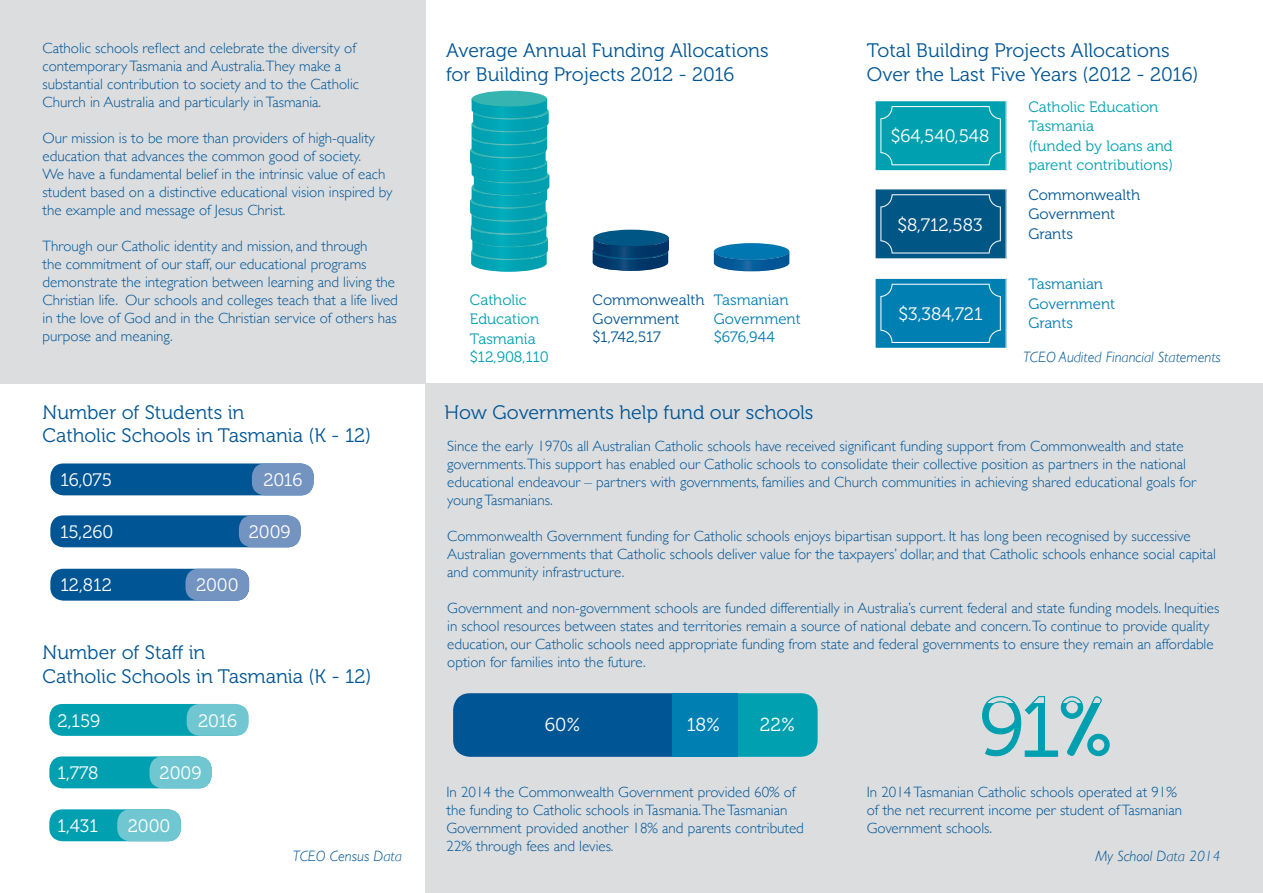
<style>
.page{position:relative;width:1263px;height:893px;background:#fff}
.page>*{position:absolute;margin:0;border:0;box-sizing:border-box;transform-origin:0 0}
.t1{font:19.5px/23.4px "Museo 300";color:#005595}
.t2{font:18.75px "Museo 300";color:#fff}
.t3{font:18px "Museo 300";color:#fff}
.t4{font:300 15px/18px "Gill Sans";color:#005595}
.t5{font:15px/19.5px "Museo 300";color:#00a0b0}
.t6{font:italic 300 15px "Gill Sans";color:#005595}
.t7{font:15px "Museo 300";color:#005595}
.t8{font:15px "Museo 300";color:#007fb2}
</style>
<div class="page">
<div style="left:472px;top:91px;width:75px;height:17px;background:#35b4b1;border-radius:50%"></div>
<svg style="left:470px;top:98px;width:80px;height:173px"></svg>
<img style="left:477px;top:259px;width:53px;height:13px">
<img style="left:475px;top:235px;width:57px;height:12px">
<img style="left:476px;top:243px;width:55px;height:16px">
<img style="left:475px;top:209px;width:57px;height:26px">
<img style="left:475px;top:216px;width:57px;height:6px">
<img style="left:475px;top:184px;width:57px;height:25px">
<img style="left:475px;top:189px;width:57px;height:2px">
<img style="left:475px;top:191px;width:57px;height:16px">
<img style="left:475px;top:182px;width:57px;height:2px">
<img style="left:475px;top:170px;width:57px;height:12px">
<img style="left:475px;top:128px;width:1px;height:13px">
<img style="left:475px;top:157px;width:57px;height:13px">
<img style="left:476px;top:115px;width:56px;height:26px">
<img style="left:475px;top:141px;width:57px;height:16px">
<img style="left:476px;top:105px;width:55px;height:28px">
<img style="left:477px;top:114px;width:54px;height:6px">
<img style="left:488px;top:105px;width:25px;height:2px">
<div style="left:714px;top:243px;width:75px;height:17px;background:#0077b1;border-radius:50%"></div>
<svg style="left:713px;top:251px;width:76px;height:18px"></svg>
<img style="left:720px;top:260px;width:57px;height:11px">
<div style="left:593px;top:230px;width:76px;height:16px;background:#005684;border-radius:50%"></div>
<svg style="left:592px;top:237px;width:77px;height:33px"></svg>
<img style="left:596px;top:255px;width:57px;height:16px">
<img style="left:597px;top:245px;width:56px;height:13px">
<div style="left:425px;top:384px;width:838px;height:509px;background:#dcdddf"></div>
<div style="left:453px;top:693px;width:219px;height:64px;background:#005595"></div>
<svg style="left:737px;top:693px;width:81px;height:64px;background:#07a1b1"></svg>
<div style="left:672px;top:693px;width:65px;height:64px;background:#007fb2"></div>
<div style="left:0;top:0;width:425px;height:384px;background:#dcdddf"></div>
<div style="left:50px;top:569px;width:199px;height:32px;background:#005595;border-radius:13px"></div>
<div style="left:185px;top:569px;width:64px;height:32px;background:#7393c1;border-radius:13px"></div>
<div style="left:50px;top:515px;width:250px;height:32px;background:#005595;border-radius:13px"></div>
<div style="left:239px;top:515px;width:62px;height:32px;background:#7393c1;border-radius:13px"></div>
<div style="left:50px;top:463px;width:263px;height:32px;background:#005595;border-radius:13px"></div>
<div style="left:252px;top:463px;width:62px;height:32px;background:#7393c1;border-radius:13px"></div>
<div style="left:49px;top:809px;width:132px;height:32px;background:#00a0b0;border-radius:13px"></div>
<div style="left:117px;top:809px;width:64px;height:32px;background:#71c7d1;border-radius:13px"></div>
<div style="left:49px;top:756px;width:163px;height:32px;background:#00a0b0;border-radius:13px"></div>
<div style="left:150px;top:756px;width:62px;height:32px;background:#71c7d1;border-radius:13px"></div>
<div style="left:49px;top:704px;width:197px;height:32px;background:#00a0b0;border-radius:13px"></div>
<div style="left:187px;top:704px;width:62px;height:32px;background:#71c7d1;border-radius:13px"></div>
<svg style="left:875px;top:101px;width:132px;height:70px;background:#10a6b5"></svg>
<svg style="left:875px;top:189px;width:132px;height:70px;background:#10608b"></svg>
<svg style="left:875px;top:278px;width:132px;height:70px;background:#1087b6"></svg>
<svg style="left:982px;top:696px;width:128px;height:61px"></svg>
<p class="t4" style="left:43px;top:38px;width:318px">Catholic schools reflect and celebrate the diversity of contemporary Tasmania and Australia.They make a substantial contribution to society and to the Catholic Church in Australia and particularly in Tasmania.</p>
<p class="t4" style="left:43px;top:128px;width:351px">Our mission is to be more than providers of high-quality education that advances the common good of society.<br>We have a fundamental belief in the intrinsic value of each student based on a distinctive educational vision inspired by the example and message of Jesus Christ.</p>
<p class="t4" style="left:43px;top:236px;width:357px">Through our Catholic identity and mission, and through<br>the commitment of our staff, our educational programs demonstrate the integration between learning and living the Christian life. Our schools and colleges teach that a life lived in the love of God and in the Christian service of others has purpose and meaning.</p>
<p class="t1" style="left:43px;top:401px;width:203px">Number of Students in</p>
<p class="t1" style="left:43px;top:424px;width:330px">Catholic Schools in Tasmania (K - 12)</p>
<p class="t3" style="left:60px;top:470px;width:53px">16,075</p>
<p class="t3" style="left:263px;top:470px;width:41px">2016</p>
<p class="t3" style="left:60px;top:522px;width:55px">15,260</p>
<p class="t3" style="left:249px;top:522px;width:43px">2009</p>
<p class="t3" style="left:60px;top:575px;width:53px">12,812</p>
<p class="t3" style="left:196px;top:575px;width:44px">2000</p>
<p class="t1" style="left:43px;top:641px;width:164px">Number of Staff in</p>
<p class="t1" style="left:43px;top:665px;width:330px">Catholic Schools in Tasmania (K - 12)</p>
<p class="t3" style="left:198px;top:711px;width:41px">2016</p>
<p class="t3" style="left:58px;top:711px;width:44px">2,159</p>
<p class="t3" style="left:58px;top:763px;width:42px">1,778</p>
<p class="t3" style="left:160px;top:763px;width:43px">2009</p>
<p class="t3" style="left:58px;top:816px;width:42px">1,431</p>
<p class="t3" style="left:128px;top:816px;width:44px">2000</p>
<p class="t6" style="left:293px;top:848px;width:111px">TCEO Census Data</p>
<p class="t1" style="left:446px;top:39px;width:324px">Average Annual Funding Allocations for Building Projects 2012 - 2016</p>
<p class="t1" style="left:867px;top:39px;width:333px">Total Building Projects Allocations<br>Over the Last Five Years (2012 - 2016)</p>
<p class="t3" style="left:891px;top:127px;width:100px">$64,540,548</p>
<p class="t3" style="left:897px;top:215px;width:87px">$8,712,583</p>
<p class="t5" style="left:1028px;top:97px;width:131px">Catholic Education<br>Tasmania</p>
<p class="t5" style="left:1028px;top:136px;width:146px">(funded by loans and parent contributions)</p>
<p class="t7" style="left:1028px;top:186px;width:113px">Commonwealth</p>
<p class="t7" style="left:1028px;top:206px;width:88px">Government</p>
<p class="t7" style="left:1028px;top:225px;width:46px">Grants</p>
<p class="t8" style="left:1028px;top:276px;width:76px">Tasmanian</p>
<p class="t8" style="left:1028px;top:295px;width:88px">Government</p>
<p class="t8" style="left:1028px;top:315px;width:46px">Grants</p>
<p class="t5" style="left:470px;top:290px;width:71px">Catholic<br>Education<br>Tasmania</p>
<p class="t5" style="left:470px;top:347px;width:80px">$12,908,110</p>
<p class="t6" style="left:1023px;top:348px;width:199px">TCEO Audited Financial Statements</p>
<p class="t7" style="left:593px;top:292px;width:113px">Commonwealth</p>
<p class="t7" style="left:593px;top:311px;width:88px">Government</p>
<p class="t7" style="left:593px;top:329px;width:70px">$1,742,517</p>
<p class="t8" style="left:714px;top:292px;width:76px">Tasmanian</p>
<p class="t8" style="left:714px;top:311px;width:88px">Government</p>
<p class="t8" style="left:714px;top:329px;width:63px">$676,944</p>
<p class="t3" style="left:898px;top:304px;width:86px">$3,384,721</p>
<p class="t1" style="left:445px;top:401px;width:370px">How Governments help fund our schools</p>
<p class="t4" style="left:447px;top:436px;width:750px">Since the early 1970s all Australian Catholic schools have received significant funding support from Commonwealth and state governments.This support has enabled our Catholic schools to consolidate their collective position as partners in the national educational endeavour – partners with governments, families and Church communities in achieving shared educational goals for young Tasmanians.</p>
<p class="t4" style="left:447px;top:526px;width:770px">Commonwealth Government funding for Catholic schools enjoys bipartisan support. It has long been recognised by successive<br>Australian governments that Catholic schools deliver value for the taxpayers’ dollar, and that Catholic schools enhance social capital and community infrastructure.</p>
<p class="t4" style="left:447px;top:598px;width:774px">Government and non-government schools are funded differentially in Australia’s current federal and state funding models. Inequities in school resources between states and territories remain a source of national debate and concern.To continue to provide quality education, our Catholic schools need appropriate funding from state and federal governments to ensure they remain an affordable option for families into the future.</p>
<p class="t2" style="left:545px;top:715px;width:37px">60%</p>
<p class="t2" style="left:687px;top:715px;width:35px">18%</p>
<p class="t2" style="left:760px;top:715px;width:37px">22%</p>
<p class="t4" style="left:446px;top:782px;width:359px">In 2014 the Commonwealth Government provided 60% of the funding to Catholic schools in Tasmania.The Tasmanian Government provided another 18% and parents contributed 22% through fees and levies.</p>
<p class="t4" style="left:867px;top:782px;width:317px">In 2014 Tasmanian Catholic schools operated at 91% of the net recurrent income per student of Tasmanian<br>Government schools.</p>
<p class="t6" style="left:1095px;top:848px;width:126px">My School Data 2014</p>
</div>
